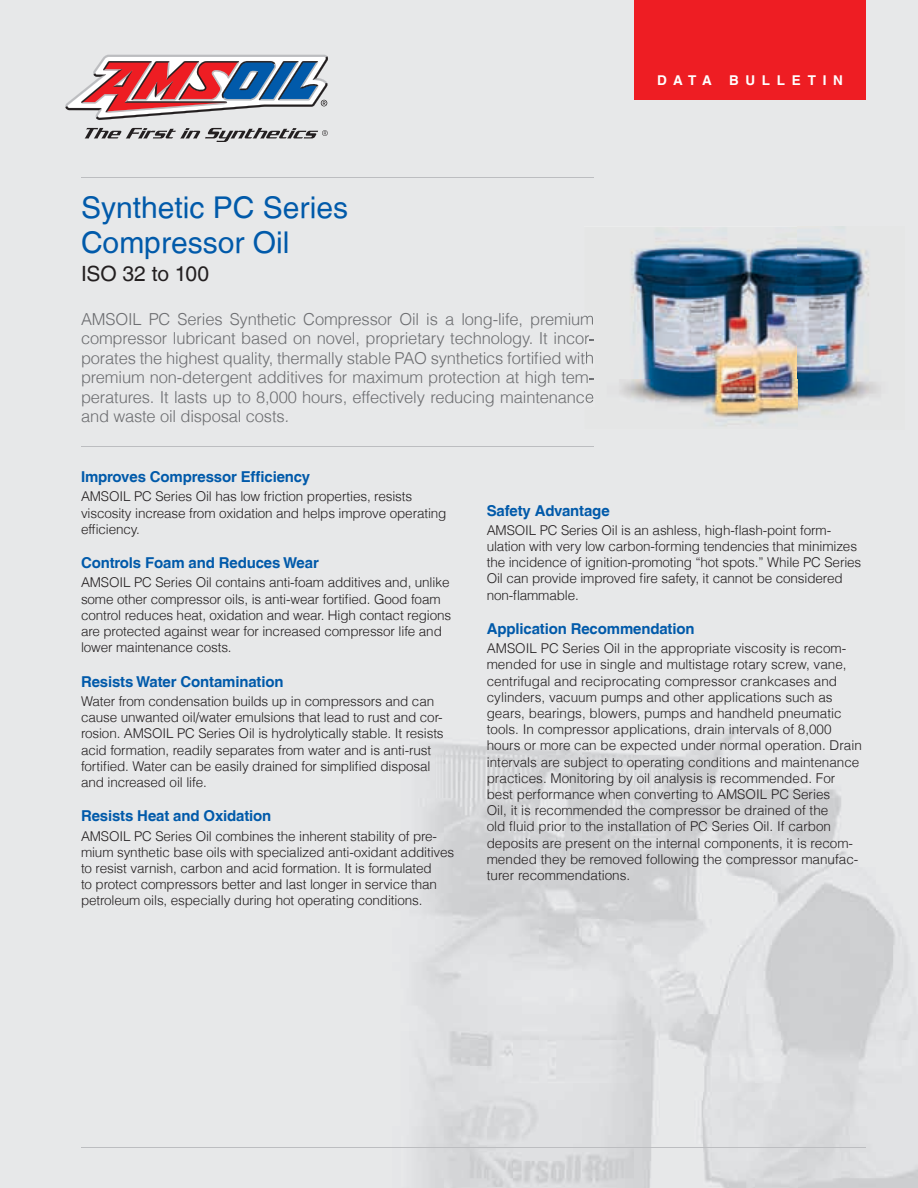
<style>
.page{position:relative;width:918px;height:1188px;background:#fff}
.page>*{position:absolute;margin:0;border:0;box-sizing:border-box;transform-origin:0 0}
.t1{font:30px/34.5px "Helvetica LT";color:#015aaa}
.t2{font:21px "Helvetica LT";letter-spacing:-.01em;color:#231f20}
.t3{font:300 16.5px/19.5px "Helvetica LT";letter-spacing:-.01em;color:#6c6d70;text-align:justify}
.t4{font:700 15px "Helvetica LT";letter-spacing:-.01em;color:#015aaa}
.t5{font:300 13.5px/16.2px "Helvetica LT";letter-spacing:-.01em;color:#231f20}
.t6{font:700 13.5px "Helvetica LT";letter-spacing:.5em;color:#fff}
.s1{font-style:italic}
</style>
<div class="page">
<svg style="left:65px;top:55px;width:263px;height:65px"></svg>
<svg style="left:85px;top:128px;width:243px;height:14px;background:#aaa9aa"></svg>
<hr style="left:81px;top:447px;width:513px;height:1px;background:#bcbdc0">
<hr style="left:81px;top:1148px;width:785px;height:1px;background:#bcbdc0">
<hr style="left:81px;top:177px;width:513px;height:1px;background:#bcbdc0">
<div style="left:634px;top:0;width:232px;height:100px;background:#ee1d23"></div>
<img style="left:584px;top:227px;width:320px;height:203px">
<img style="left:584px;top:312px;width:10px;height:16px">
<img style="left:584px;top:332px;width:5px;height:16px">
<img style="left:584px;top:351px;width:10px;height:16px">
<img style="left:584px;top:371px;width:4px;height:16px">
<img style="left:584px;top:390px;width:10px;height:16px">
<h1 class="t1" style="left:81px;top:190px;width:269px">Synthetic PC Series<br>Compressor Oil</h1>
<h2 class="t2" style="left:81px;top:261px;width:130px">ISO 32 to 100</h2>
<p class="t3" style="left:81px;top:309px;width:515px">AMSOIL PC Series Synthetic Compressor Oil is a long-life, premium compressor lubricant based on novel, proprietary technology. It incor&shy;porates the highest quality, thermally stable PAO synthetics fortified with premium non-detergent additives for maximum protection at high tem&shy;peratures. It lasts up to 8,000 hours, effectively reducing maintenance and waste oil disposal costs<span class="s1">.</span></p>
<p class="t6" style="left:657px;top:72px;width:56px">DATA</p>
<p class="t6" style="left:729px;top:72px;width:115px">BULLETIN</p>
<p class="t4" style="left:81px;top:468px;width:231px">Improves Compressor Efficiency</p>
<p class="t5" style="left:81px;top:488px;width:367px">AMSOIL PC Series Oil has low friction properties, resists viscosity increase from oxidation and helps improve operating efficiency.</p>
<p class="t4" style="left:81px;top:554px;width:239px">Controls Foam and Reduces Wear</p>
<p class="t5" style="left:81px;top:574px;width:372px">AMSOIL PC Series Oil contains anti-foam additives and, unlike some other compressor oils, is anti-wear fortified. Good foam control reduces heat, oxidation and wear. High contact regions are protected against wear for increased compressor life and lower maintenance costs.</p>
<p class="t4" style="left:81px;top:672px;width:204px">Resists Water Contamination</p>
<p class="t5" style="left:81px;top:693px;width:364px">Water from condensation builds up in compressors and can cause unwanted oil/water emulsions that lead to rust and cor&shy;rosion. AMSOIL PC Series Oil is hydrolytically stable. It resists acid formation, readily separates from water and is anti-rust fortified. Water can be easily drained for simplified disposal and increased oil life.</p>
<p class="t4" style="left:81px;top:807px;width:192px">Resists Heat and Oxidation</p>
<p class="t5" style="left:81px;top:828px;width:375px">AMSOIL PC Series Oil combines the inherent stability of pre&shy;mium synthetic base oils with specialized anti-oxidant additives to resist varnish, carbon and acid formation. It is formulated<br>to protect compressors better and last longer in service than petroleum oils, especially during hot operating conditions.</p>
<p class="t4" style="left:487px;top:501px;width:124px">Safety Advantage</p>
<p class="t5" style="left:487px;top:522px;width:376px">AMSOIL PC Series Oil is an ashless, high-flash-point form&shy;ulation with very low carbon-forming tendencies that minimizes the incidence of ignition-promoting “hot spots.” While PC Series Oil can provide improved fire safety, it cannot be considered non-flammable.</p>
<p class="t4" style="left:487px;top:620px;width:209px">Application Recommendation</p>
<p class="t5" style="left:487px;top:640px;width:377px">AMSOIL PC Series Oil in the appropriate viscosity is recom&shy;mended for use in single and multistage rotary screw, vane, centrifugal and reciprocating compressor crankcases and cylinders, vacuum pumps and other applications such as gears, bearings, blowers, pumps and handheld pneumatic tools. In compressor applications, drain intervals of 8,000 hours or more can be expected under normal operation. Drain intervals are subject to operating conditions and maintenance practices. Monitoring by oil analysis is recommended. For best performance when converting to AMSOIL PC Series<br>Oil, it is recommended the compressor be drained of the<br>old fluid prior to the installation of PC Series Oil. If carbon deposits are present on the internal components, it is recom&shy;mended they be removed following the compressor manufac&shy;turer recommendations.</p>
</div>
